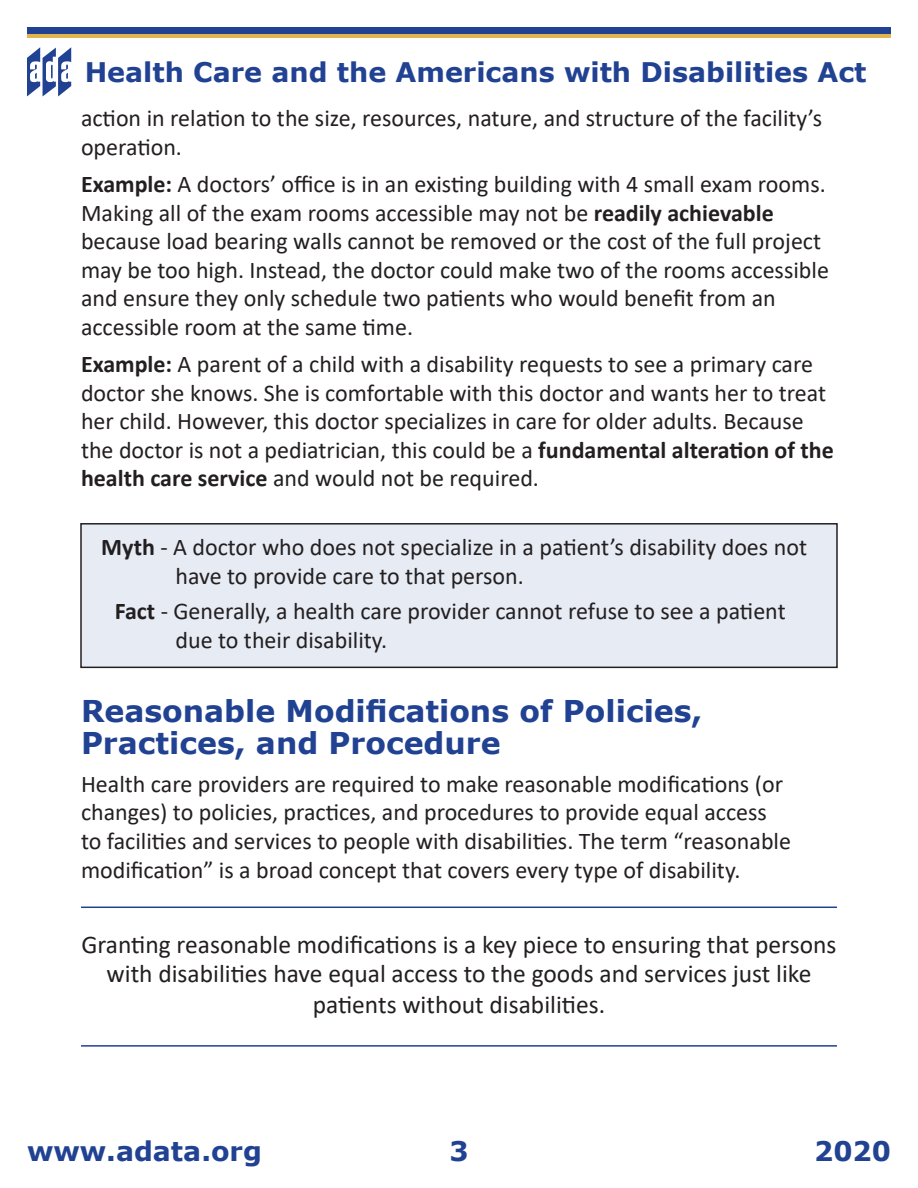
<style>
.page{position:relative;width:918px;height:1188px;background:#fff}
.page>*{position:absolute;margin:0;border:0;box-sizing:border-box;transform-origin:0 0}
.Subhead_1{font:700 30px/31.5px "Verdana";color:#214292}
.t1{font:700 27px "Verdana";color:#214292}
.Subhead_2_Bold{font:25.5px/29.5px "Calibri";color:#231f20;text-align:center}
.Body{font:24px/28.7px "Calibri";color:#231f20}
.myth{font:24px/28.5px "Calibri";color:#231f20}
.fact{font:24px/28.8px "Calibri";color:#231f20}
.s1{font-weight:700}
</style>
<div class="page">
<div style="left:27px;top:27px;width:864px;height:7px;background:#214292"></div>
<hr style="left:27px;top:34px;width:864px;height:3px;background:#dfb64d">
<svg style="left:27px;top:47px;width:44px;height:49px"></svg>
<div style="left:81px;top:524px;width:756px;height:143px;background:#e7ebf4"></div>
<div style="left:80px;top:523px;width:758px;height:145px;border:2px solid #231f20"></div>
<hr style="left:81px;top:1045px;width:756px;height:2px;background:#214292">
<hr style="left:81px;top:907px;width:756px;height:1px;background:#214292">
<p class="t1" style="left:85px;top:53px;width:783px">Health Care and the Americans with Disabilities Act</p>
<p class="Body" style="left:81px;top:103px;width:743px">action in relation to the size, resources, nature, and structure of the facility’s operation.</p>
<p class="Body" style="left:81px;top:169px;width:749px"><span class="s1">Example:</span> A doctors’ office is in an existing building with 4 small exam rooms.<br>Making all of the exam rooms accessible may not be <span class="s1">readily achievable </span>because load bearing walls cannot be removed or the cost of the full project may be too high. Instead, the doctor could make two of the rooms accessible and ensure they only schedule two patients who would benefit from an accessible room at the same time.</p>
<p class="Body" style="left:81px;top:349px;width:754px"><span class="s1">Example:</span> A parent of a child with a disability requests to see a primary care doctor she knows. She is comfortable with this doctor and wants her to treat her child. However, this doctor specializes in care for older adults. Because the doctor is not a pediatrician, this could be a <span class="s1">fundamental alteration of the health care service</span> and would not be required.</p>
<p class="myth" style="left:176px;top:532px;width:633px;text-indent:-74px"><span class="s1">Myth</span> - A doctor who does not specialize in a patient’s disability does not have to provide care to that person.</p>
<p class="fact" style="left:176px;top:596px;width:612px;text-indent:-61px"><span class="s1">Fact</span> - Generally, a health care provider cannot refuse to see a patient due to their disability.</p>
<h2 class="Subhead_1" style="left:81px;top:695px;width:623px">Reasonable Modifications of Policies,<br>Practices, and Procedure</h2>
<p class="Body" style="left:81px;top:769px;width:712px">Health care providers are required to make reasonable modifications (or changes) to policies, practices, and procedures to provide equal access to facilities and services to people with disabilities. The term “reasonable modification” is a broad concept that covers every type of disability.</p>
<h3 class="Subhead_2_Bold" style="left:81px;top:930px;width:757px">Granting reasonable modifications is a key piece to ensuring that persons with disabilities have equal access to the goods and services just like patients without disabilities.</h3>
<p class="t1" style="left:27px;top:1132px;width:236px">www.adata.org</p>
<p class="t1" style="left:449px;top:1132px;width:21px">3</p>
<p class="t1" style="left:814px;top:1132px;width:78px">2020</p>
</div>
